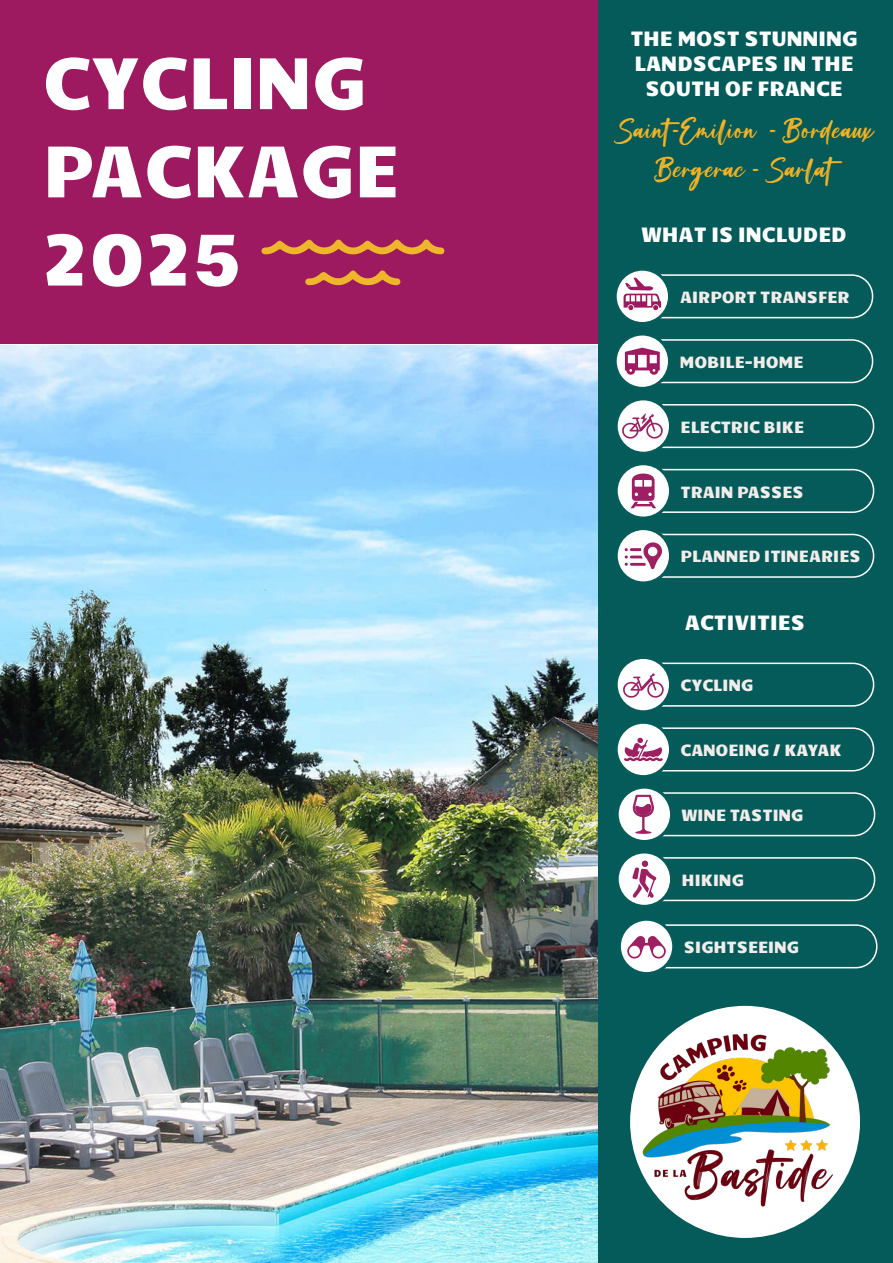
<style>
.page{position:relative;width:893px;height:1263px;background:#fff}
.page>*{position:absolute;margin:0;border:0;box-sizing:border-box;transform-origin:0 0}
.t1{font:73.5px "Candal";color:#fff}
.t2{font:24px "Brush Signature";color:#f5b325}
.t3{font:21px/25.2px "Candal";color:#fff;text-align:center}
.t4{font:16.5px "Candal";color:#f2edea}
</style>
<div class="page">
<div style="left:0;top:0;width:599px;height:344px;background:#9d1960"></div>
<img style="left:0;top:345px;width:599px;height:918px">
<svg style="left:261px;top:239px;width:183px;height:16px"></svg>
<svg style="left:305px;top:270px;width:95px;height:16px"></svg>
<div style="left:599px;top:0;width:294px;height:1263px;background:#045b5a"></div>
<div style="left:622px;top:274px;width:251px;height:44px;border:2px solid #fff;border-radius:21px"></div>
<div style="left:623px;top:404px;width:251px;height:44px;border:2px solid #fff;border-radius:21px"></div>
<div style="left:622px;top:339px;width:251px;height:44px;border:2px solid #fff;border-radius:21px"></div>
<div style="left:623px;top:469px;width:251px;height:44px;border:2px solid #fff;border-radius:21px"></div>
<div style="left:623px;top:534px;width:251px;height:44px;border:2px solid #fff;border-radius:21px"></div>
<svg style="left:615px;top:269px;width:54px;height:54px"></svg>
<div style="left:614px;top:268px;width:57px;height:57px;border:3px solid #045c5b;border-radius:50%"></div>
<svg style="left:616px;top:399px;width:54px;height:54px"></svg>
<div style="left:615px;top:397px;width:57px;height:58px;border:3px solid #045c5b;border-radius:50%"></div>
<svg style="left:615px;top:334px;width:54px;height:54px"></svg>
<div style="left:614px;top:333px;width:57px;height:57px;border:3px solid #045c5b;border-radius:50%"></div>
<svg style="left:616px;top:464px;width:54px;height:54px"></svg>
<div style="left:615px;top:462px;width:57px;height:58px;border:3px solid #045c5b;border-radius:50%"></div>
<svg style="left:616px;top:529px;width:54px;height:54px"></svg>
<div style="left:615px;top:527px;width:57px;height:57px;border:3px solid #045c5b;border-radius:50%"></div>
<svg style="left:624px;top:278px;width:37px;height:32px"></svg>
<svg style="left:625px;top:348px;width:35px;height:27px"></svg>
<svg style="left:621px;top:413px;width:42px;height:26px"></svg>
<svg style="left:630px;top:473px;width:26px;height:35px"></svg>
<svg style="left:625px;top:541px;width:38px;height:28px"></svg>
<div style="left:630px;top:1006px;width:230px;height:232px;background:#fff;border-radius:50%"></div>
<img style="left:638px;top:1027px;width:201px;height:181px">
<div style="left:624px;top:792px;width:251px;height:44px;border:2px solid #fff;border-radius:21px"></div>
<div style="left:623px;top:663px;width:251px;height:44px;border:2px solid #fff;border-radius:21px"></div>
<div style="left:623px;top:727px;width:251px;height:44px;border:2px solid #fff;border-radius:21px"></div>
<div style="left:624px;top:857px;width:251px;height:44px;border:2px solid #fff;border-radius:21px"></div>
<div style="left:626px;top:924px;width:251px;height:44px;border:2px solid #fff;border-radius:21px"></div>
<svg style="left:616px;top:657px;width:54px;height:55px"></svg>
<div style="left:615px;top:656px;width:57px;height:57px;border:3px solid #045c5b;border-radius:50%"></div>
<div style="left:617px;top:787px;width:54px;height:54px;background:#fff;border-radius:50%"></div>
<div style="left:616px;top:786px;width:57px;height:57px;border:3px solid #045c5b;border-radius:50%"></div>
<svg style="left:616px;top:722px;width:54px;height:55px"></svg>
<div style="left:615px;top:721px;width:57px;height:57px;border:3px solid #045c5b;border-radius:50%"></div>
<div style="left:617px;top:852px;width:54px;height:54px;background:#fff;border-radius:50%"></div>
<div style="left:616px;top:850px;width:57px;height:58px;border:3px solid #045c5b;border-radius:50%"></div>
<svg style="left:619px;top:919px;width:55px;height:54px"></svg>
<div style="left:618px;top:918px;width:57px;height:57px;border:3px solid #045c5b;border-radius:50%"></div>
<svg style="left:622px;top:673px;width:42px;height:25px"></svg>
<svg style="left:624px;top:738px;width:39px;height:23px"></svg>
<svg style="left:633px;top:794px;width:21px;height:40px"></svg>
<svg style="left:632px;top:867px;width:25px;height:31px"></svg>
<div style="left:642px;top:860px;width:6px;height:7px;background:#9e1f62;border-radius:50%"></div>
<svg style="left:627px;top:935px;width:39px;height:24px"></svg>
<p class="t1" style="left:43px;top:31px;width:325px">CYCLING</p>
<p class="t1" style="left:43px;top:119px;width:358px">PACKAGE</p>
<p class="t1" style="left:43px;top:208px;width:201px">2025</p>
<p class="t3" style="left:630px;top:26px;width:229px">THE MOST STUNNING<br>LANDSCAPES IN THE<br>SOUTH OF FRANCE</p>
<p class="t2" style="left:614px;top:116px;width:261px">Saint-Emilion - Bordeaux</p>
<p class="t2" style="left:654px;top:155px;width:194px">Bergerac - Sarlat</p>
<p class="t3" style="left:641px;top:222px;width:207px">WHAT IS INCLUDED</p>
<p class="t4" style="left:680px;top:285px;width:171px">AIRPORT TRANSFER</p>
<p class="t4" style="left:680px;top:350px;width:126px">MOBILE-HOME</p>
<p class="t4" style="left:681px;top:415px;width:125px">ELECTRIC BIKE</p>
<p class="t4" style="left:681px;top:480px;width:125px">TRAIN PASSES</p>
<p class="t4" style="left:681px;top:545px;width:182px">PLANNED ITINEARIES</p>
<p class="t3" style="left:685px;top:610px;width:122px">ACTIVITIES</p>
<p class="t4" style="left:681px;top:674px;width:74px">CYCLING</p>
<p class="t4" style="left:681px;top:738px;width:163px">CANOEING / KAYAK</p>
<p class="t4" style="left:682px;top:803px;width:123px">WINE TASTING</p>
<p class="t4" style="left:682px;top:868px;width:64px">HIKING</p>
<p class="t4" style="left:684px;top:935px;width:116px">SIGHTSEEING</p>
</div>
